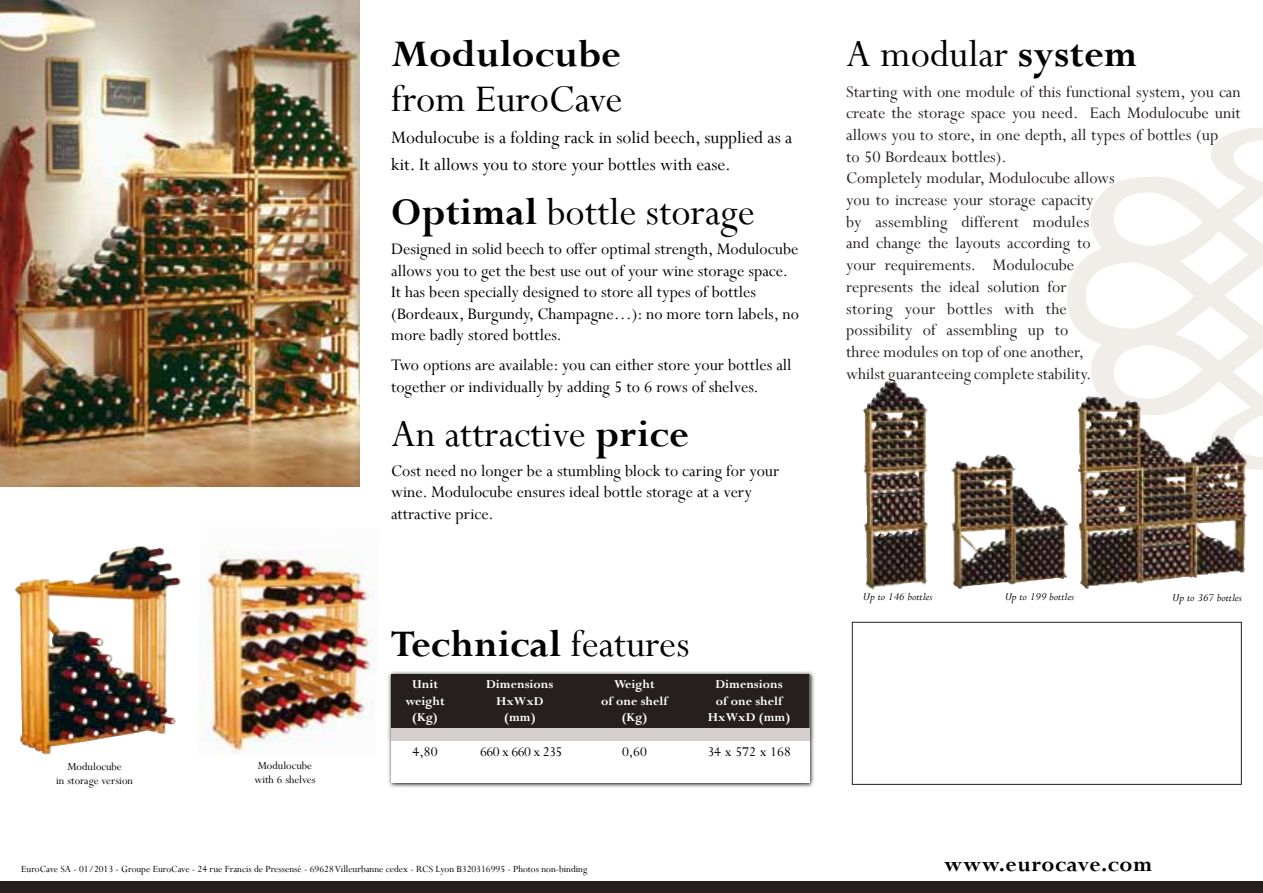
<style>
.page{position:relative;width:1263px;height:893px;background:#fff}
.page>*{position:absolute;margin:0;border:0;box-sizing:border-box;transform-origin:0 0}
.t1{font:42px "Perpetua";color:#000}
.t2{font:700 42px "Perpetua";color:#000}
.t3{font:700 24px "Perpetua";letter-spacing:.02em;color:#000}
.t4{font:19.5px/27px "Perpetua";color:#000}
.t5{font:18px/21.8px "Perpetua";color:#261f1e}
.t6{font:18px/21.6px "Perpetua";color:#000}
.t7{font:15px "Perpetua";color:#000}
.t8{font:15px "Perpetua";letter-spacing:-.04em;color:#000}
.t9{font:700 13.5px/16.2px "Perpetua";color:#fff;text-align:center}
.t10{font:12px/14.4px "Perpetua";color:#000;text-align:center}
.t11{font:italic 12px "Perpetua";color:#000}
.t12{font:10.5px "Perpetua";color:#000}
.s1{font-weight:700}
.s2{font-weight:400}
</style>
<div class="page">
<svg style="left:1067px;top:128px;width:196px;height:342px"></svg>
<img style="left:0;top:0;width:359px;height:487px">
<div style="left:0;top:881px;width:1263px;height:12px;background:#261f1e"></div>
<div style="left:852px;top:622px;width:390px;height:163px;background:#fff;border:1px solid #261f1e"></div>
<svg style="left:388px;top:671px;width:427px;height:117px"></svg>
<div style="left:391px;top:674px;width:418px;height:109px;background:#fff"></div>
<div style="left:391px;top:674px;width:419px;height:54px;background:#261f1e"></div>
<div style="left:391px;top:728px;width:419px;height:12px;background:#d5d0ce"></div>
<img style="left:200px;top:550px;width:177px;height:205px">
<img style="left:15px;top:546px;width:166px;height:208px">
<img style="left:862px;top:380px;width:66px;height:210px">
<img style="left:951px;top:454px;width:118px;height:135px">
<img style="left:1078px;top:395px;width:170px;height:194px">
<p class="t10" style="left:56px;top:759px;width:78px">Modulocube<br>in storage version</p>
<p class="t10" style="left:254px;top:758px;width:63px;text-align:left">Modulocube with 6 shelves</p>
<h1 class="t2" style="left:391px;top:28px;width:231px">Modulocube</h1>
<h1 class="t1" style="left:391px;top:73px;width:233px">from EuroCave</h1>
<p class="t4" style="left:391px;top:124px;width:403px">Modulocube is a folding rack in solid beech, supplied as a kit. It allows you to store your bottles with ease.</p>
<h1 class="t1" style="left:391px;top:185px;width:365px"><span class="s1">Optimal</span> bottle storage</h1>
<p class="t6" style="left:391px;top:238px;width:409px">Designed in solid beech to offer optimal strength, Modulocube allows you to get the best use out of your wine storage space.<br>It has been specially designed to store all types of bottles (Bordeaux, Burgundy, Champagne…): no more torn labels, no more badly stored bottles.</p>
<p class="t6" style="left:391px;top:354px;width:402px">Two options are available: you can either store your bottles all together or individually by adding 5 to 6 rows of shelves.</p>
<h1 class="t1" style="left:391px;top:407px;width:299px">An attractive <span class="s1">price</span></h1>
<p class="t6" style="left:391px;top:459px;width:390px">Cost need no longer be a stumbling block to caring for your wine. Modulocube ensures ideal bottle storage at a very attractive price.</p>
<h1 class="t2" style="left:391px;top:617px;width:300px">Technical <span class="s2">features</span></h1>
<p class="t9" style="left:405px;top:676px;width:41px">Unit weight (Kg)</p>
<p class="t9" style="left:486px;top:676px;width:69px">Dimensions<br>HxWxD (mm)</p>
<p class="t9" style="left:601px;top:676px;width:68px">Weight<br>of one shelf (Kg)</p>
<p class="t9" style="left:708px;top:676px;width:84px">Dimensions<br>of one shelf<br>HxWxD (mm)</p>
<p class="t7" style="left:413px;top:742px;width:26px">4,80</p>
<p class="t8" style="left:480px;top:742px;width:84px">660 x 660 x 235</p>
<p class="t7" style="left:622px;top:742px;width:26px">0,60</p>
<p class="t7" style="left:707px;top:742px;width:85px">34 x 572 x 168</p>
<h1 class="t1" style="left:846px;top:28px;width:293px">A modular <span class="s1">system</span></h1>
<p class="t5" style="left:846px;top:80px;width:396px">Starting with one module of this functional system, you can create the storage space you need. Each Modulocube unit allows you to store, in one depth, all types of bottles (up<br>to 50 Bordeaux bottles).<br>Completely modular, Modulocube allows<br>you to increase your storage capacity<br>by assembling different modules<br>and change the layouts according to<br>your requirements. Modulocube<br>represents the ideal solution for<br>storing your bottles with the<br>possibility of assembling up to<br>three modules on top of one another,<br>whilst guaranteeing complete stability.</p>
<p class="t11" style="left:863px;top:589px;width:71px">Up to 146 bottles</p>
<p class="t11" style="left:1005px;top:589px;width:71px">Up to 199 bottles</p>
<p class="t11" style="left:1172px;top:590px;width:71px">Up to 367 bottles</p>
<p class="t12" style="left:21px;top:862px;width:568px">EuroCave SA - 01/2013 - Groupe EuroCave - 24 rue Francis de Pressensé - 69628 Villeurbanne cedex - RCS Lyon B320316995 - Photos non-binding</p>
<h2 class="t3" style="left:944px;top:849px;width:210px">www.eurocave.com</h2>
</div>
